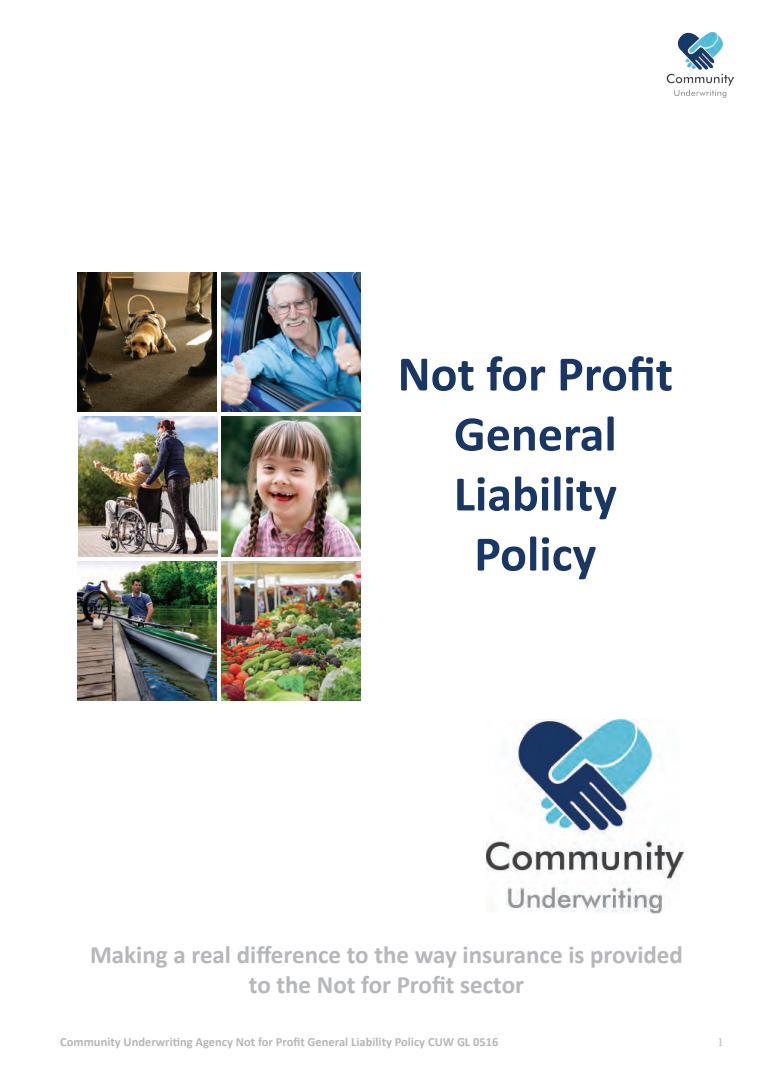
<style>
.page{position:relative;width:773px;height:1081px;background:#fff}
.page>*{position:absolute;margin:0;border:0;box-sizing:border-box;transform-origin:0 0}
.t1{font:700 50px/60px "Calibri";color:#193664;text-align:center}
.t2{font:700 25px/30px "Calibri";color:#b6b7bb;text-align:center}
.t3{font:700 12.5px "Calibri";color:#b6b7bb}
.t4{font:12.5px "Minion Pro";color:#b6b7bb}
</style>
<div class="page">
<img style="left:666px;top:33px;width:67px;height:65px">
<img style="left:486px;top:719px;width:197px;height:194px">
<img style="left:78px;top:272px;width:139px;height:139px">
<img style="left:221px;top:272px;width:139px;height:139px">
<img style="left:78px;top:561px;width:139px;height:139px">
<img style="left:78px;top:417px;width:139px;height:139px">
<img style="left:222px;top:417px;width:139px;height:139px">
<img style="left:222px;top:561px;width:139px;height:140px">
<h1 class="t1" style="left:397px;top:344px;width:277px">Not for Profit<br>General<br>Liability<br>Policy</h1>
<p class="t2" style="left:90px;top:939px;width:594px">Making a real difference to the way insurance is provided to the Not for Profit sector</p>
<p class="t3" style="left:60px;top:1034px;width:439px">Community Underwriting Agency Not for Profit General Liability Policy CUW GL 0516</p>
<p class="t4" style="left:717px;top:1033px;width:7px">1</p>
</div>
